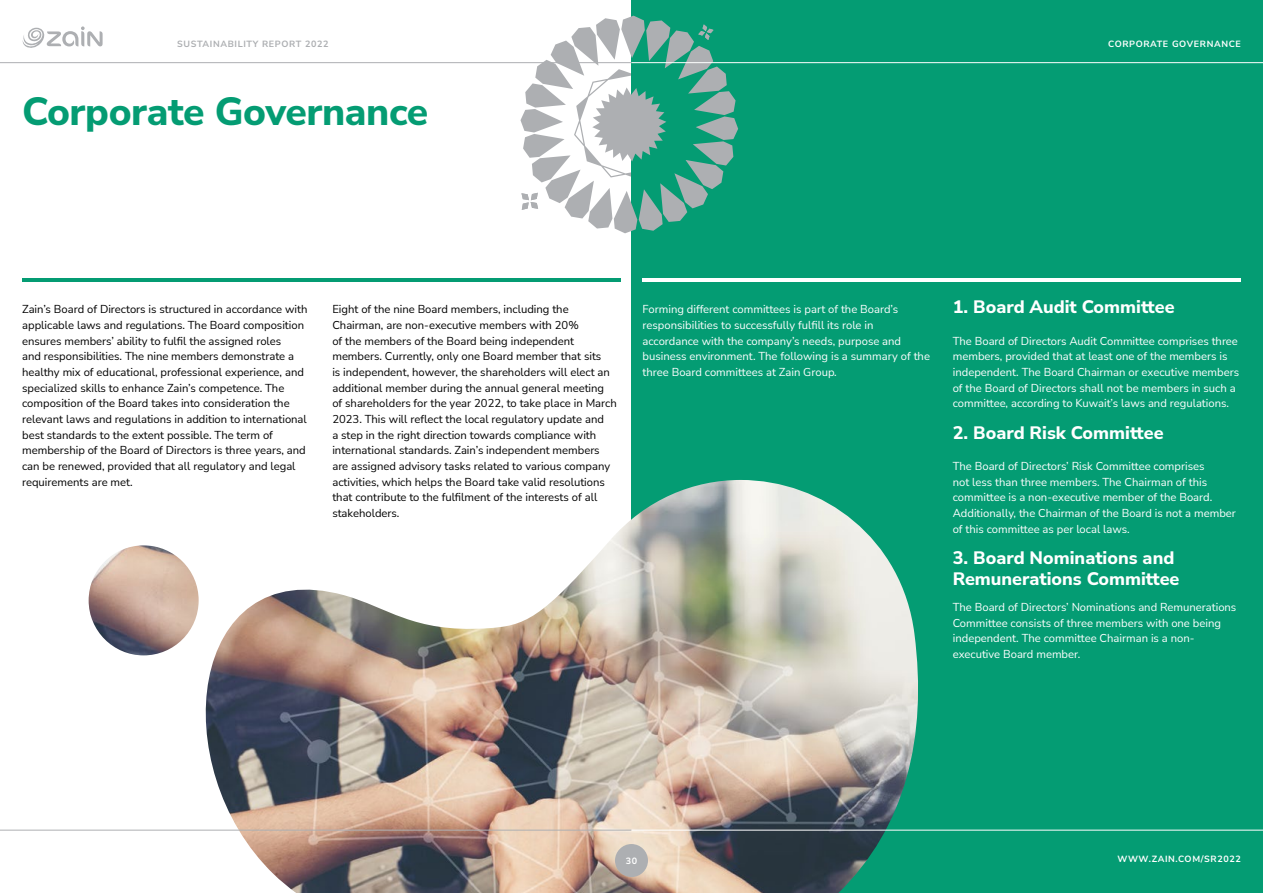
<style>
.page{position:relative;width:1263px;height:893px;background:#fff}
.page>*{position:absolute;margin:0;border:0;box-sizing:border-box;transform-origin:0 0}
.t1{font:800 39px "Nunito Sans";letter-spacing:-.01em;color:#049c73}
.t2{font:800 18px/21px "Nunito Sans";color:#fff}
.t3{font:11.25px/15.6px "Nunito Sans";color:#000}
.t4{font:11.25px/15.6px "Nunito Sans";color:#fff}
.t5{font:700 9px "Nunito Sans";letter-spacing:.07em;color:#fff}
.t6{font:700 9px "Nunito Sans";letter-spacing:.07em;color:#adafb2}
</style>
<div class="page">
<div style="left:631px;top:0;width:632px;height:893px;background:#049c73"></div>
<hr style="left:22px;top:279px;width:598px;height:3px;background:#049c73">
<hr style="left:642px;top:279px;width:599px;height:3px;background:#fff">
<svg style="left:520px;top:16px;width:218px;height:217px"></svg>
<img style="left:89px;top:480px;width:831px;height:413px">
<div style="left:615px;top:844px;width:33px;height:33px;background:#adafb2;border-radius:50%"></div>
<hr style="left:0;top:62px;width:631px;height:1px;background:#adafb2">
<hr style="left:0;top:830px;width:631px;height:1px;background:#adafb2">
<svg style="left:22px;top:26px;width:81px;height:22px"></svg>
<hr style="left:631px;top:62px;width:632px;height:1px;background:#fff">
<hr style="left:631px;top:830px;width:632px;height:1px;background:#fff">
<p class="t6" style="left:177px;top:38px;width:153px">SUSTAINABILITY REPORT 2022</p>
<p class="t5" style="left:1108px;top:38px;width:134px">CORPORATE GOVERNANCE</p>
<h1 class="t1" style="left:22px;top:84px;width:408px">Corporate Governance</h1>
<p class="t3" style="left:22px;top:301px;width:287px">Zain’s Board of Directors is structured in accordance with applicable laws and regulations. The Board composition ensures members’ ability to fulfil the assigned roles<br>and responsibilities. The nine members demonstrate a healthy mix of educational, professional experience, and specialized skills to enhance Zain’s competence. The composition of the Board takes into consideration the relevant laws and regulations in addition to international best standards to the extent possible. The term of membership of the Board of Directors is three years, and can be renewed, provided that all regulatory and legal requirements are met.</p>
<p class="t3" style="left:332px;top:301px;width:286px">Eight of the nine Board members, including the Chairman, are non-executive members with 20%<br>of the members of the Board being independent members. Currently, only one Board member that sits<br>is independent, however, the shareholders will elect an additional member during the annual general meeting of shareholders for the year 2022, to take place in March 2023. This will reflect the local regulatory update and<br>a step in the right direction towards compliance with international standards. Zain’s independent members are assigned advisory tasks related to various company activities, which helps the Board take valid resolutions that contribute to the fulfilment of the interests of all stakeholders.</p>
<p class="t4" style="left:643px;top:301px;width:289px">Forming different committees is part of the Board’s responsibilities to successfully fulfill its role in accordance with the company’s needs, purpose and business environment. The following is a summary of the three Board committees at Zain Group.</p>
<h2 class="t2" style="left:953px;top:296px;width:223px">1. Board Audit Committee</h2>
<p class="t4" style="left:953px;top:332px;width:288px">The Board of Directors Audit Committee comprises three members, provided that at least one of the members is independent. The Board Chairman or executive members of the Board of Directors shall not be members in such a committee, according to Kuwait’s laws and regulations.</p>
<h2 class="t2" style="left:953px;top:421px;width:212px">2. Board Risk Committee</h2>
<p class="t4" style="left:953px;top:458px;width:285px">The Board of Directors’ Risk Committee comprises<br>not less than three members. The Chairman of this committee is a non-executive member of the Board.<br>Additionally, the Chairman of the Board is not a member of this committee as per local laws.</p>
<h2 class="t2" style="left:953px;top:547px;width:228px">3. Board Nominations and<br>Remunerations Committee</h2>
<p class="t4" style="left:953px;top:599px;width:285px">The Board of Directors’ Nominations and Remunerations Committee consists of three members with one being independent. The committee Chairman is a non&shy;executive Board member.</p>
<p class="t5" style="left:626px;top:854px;width:13px">30</p>
<p class="t5" style="left:1117px;top:852px;width:125px">WWW.ZAIN.COM/SR2022</p>
</div>
